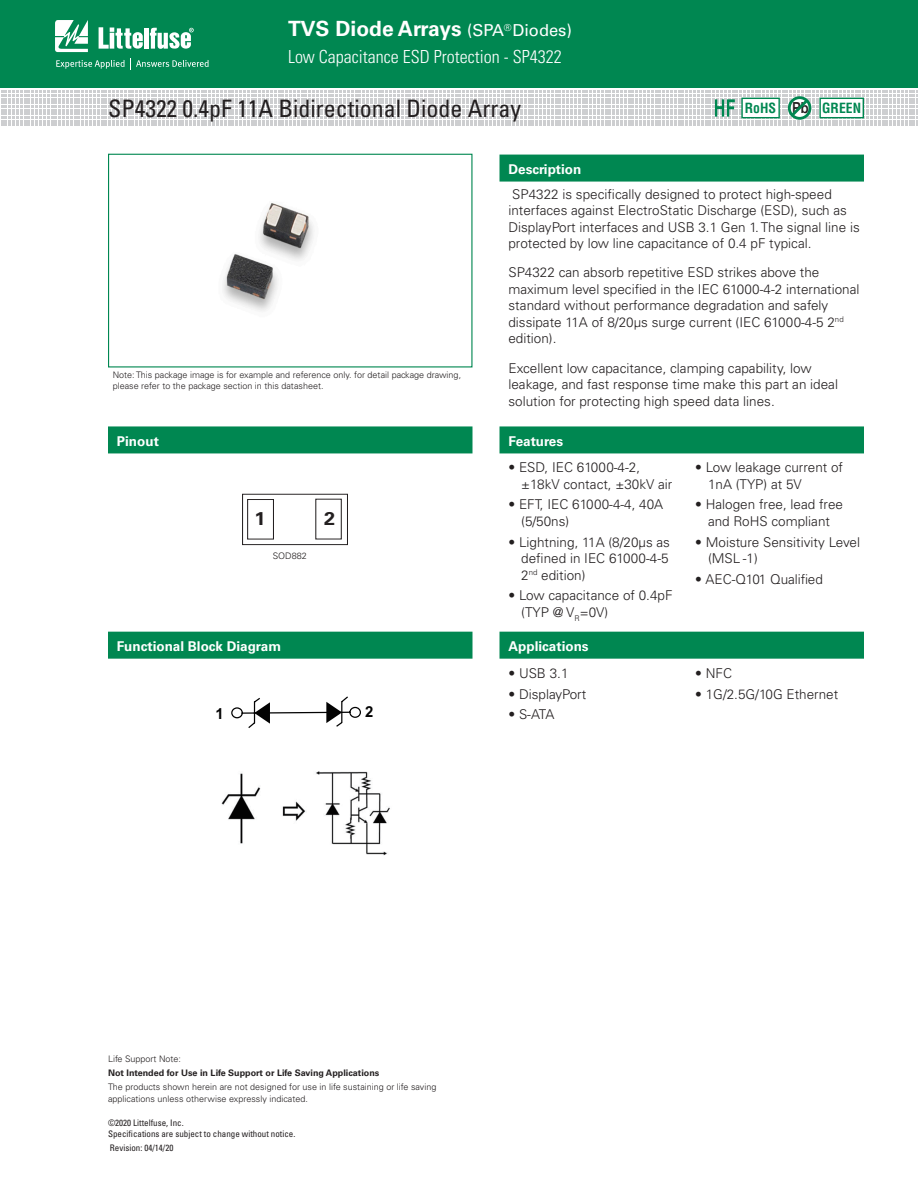
<style>
.page{position:relative;width:918px;height:1188px;background:#fff}
.page>*{position:absolute;margin:0;border:0;box-sizing:border-box;transform-origin:0 0}
.ch_subtitle_L{font:condensed 24px "Univers LT Std";color:#231f20}
.t1{font:700 21px "Univers LT Std";color:#fff}
.t2{font:700 18.45px "Univers LT Std";color:#231f20;scale:1.07 1}
.t3{font:300 condensed 18px "Univers LT Std";color:#fff}
.image{font:700 expanded 15.15px "Univers LT Std";color:#231f20;scale:.7 1}
.t4{font:700 15.15px "Arial";color:#030303}
.image-2{font:700 condensed 13.65px "Helvetica LT Std";color:#008751}
.bulletlist2{font:300 13.5px/16.5px "Univers LT Std";color:#231f20}
.t5{font:700 13.5px "Univers LT Std";color:#fff}
.Notesleft{font:300 9px/12px "Univers LT Std";color:#231f20}
.t6{font:condensed 9px/10.8px "Univers LT Std";color:#231f20}
.Notesleft-2{font:700 9px "Univers LT Std";color:#231f20}
.s1{font-weight:400;font-size:16.5px}
</style>
<div class="page">
<div style="left:0;top:0;width:918px;height:88px;background:#008751"></div>
<svg style="left:55px;top:20px;width:33px;height:32px"></svg>
<hr style="left:144px;top:28px;width:4px;height:21px;background:#fff">
<svg style="left:150px;top:28px;width:44px;height:21px"></svg>
<svg style="left:99px;top:27px;width:44px;height:22px"></svg>
<svg style="left:56px;top:58px;width:153px;height:11px"></svg>
<div style="left:500px;top:155px;width:364px;height:27px;background:#008751"></div>
<div style="left:500px;top:632px;width:364px;height:27px;background:#008751"></div>
<div style="left:500px;top:426px;width:364px;height:27px;background:#008751"></div>
<div style="left:108px;top:426px;width:364px;height:27px;background:#008751"></div>
<div style="left:108px;top:632px;width:364px;height:27px;background:#008751"></div>
<svg style="left:1px;top:91px;width:917px;height:35px"></svg>
<div style="left:820px;top:98px;width:43px;height:20px;background:#fff"></div>
<div style="left:819px;top:98px;width:45px;height:20px;border:1px solid #008751"></div>
<svg style="left:242px;top:493px;width:106px;height:52px"></svg>
<svg style="left:231px;top:696px;width:130px;height:32px"></svg>
<img style="left:221px;top:771px;width:169px;height:84px">
<img style="left:223px;top:203px;width:91px;height:108px">
<div style="left:108px;top:154px;width:364px;height:213px;border:1px solid #008751"></div>
<h2 class="t1" style="left:288px;top:16px;width:286px">TVS Diode Arrays <span class="s1">(SPA</span> <sup>®</sup> <span class="s1">Diodes)</span></h2>
<h3 class="t3" style="left:288px;top:45px;width:275px">Low Capacitance ESD Protection - SP4322</h3>
<p class="ch_subtitle_L" style="left:108px;top:93px;width:415px">SP4322 0.4pF 11A Bidirectional Diode Array</p>
<p class="t5" style="left:508px;top:161px;width:74px">Description</p>
<p class="image-2" style="left:745px;top:99px;width:33px">RoHS</p>
<p class="image" style="left:792px;top:99px;width:25px">Pb</p>
<p class="image-2" style="left:822px;top:99px;width:40px">GREEN</p>
<p class="Notesleft" style="left:113px;top:370px;width:350px;line-height:10.8px">Note: This package image is for example and reference only. for detail package drawing, please refer to the package section in this datasheet.</p>
<p class="t5" style="left:117px;top:433px;width:43px">Pinout</p>
<p class="t2" style="left:255px;top:508px;width:12px">1</p>
<p class="t2" style="left:324px;top:508px;width:12px">2</p>
<p class="Notesleft" style="left:273px;top:550px;width:36px">SOD882</p>
<p class="t5" style="left:117px;top:638px;width:166px">Functional Block Diagram</p>
<p class="t4" style="left:215px;top:703px;width:10px">1</p>
<p class="t4" style="left:365px;top:701px;width:10px">2</p>
<p class="bulletlist2" style="left:508px;top:186px;width:353px">SP4322 is specifically designed to protect high-speed interfaces against ElectroStatic Discharge (ESD), such as DisplayPort interfaces and USB 3.1 Gen 1. The signal line is protected by low line capacitance of 0.4 pF typical.</p>
<p class="bulletlist2" style="left:508px;top:264px;width:353px">SP4322 can absorb repetitive ESD strikes above the maximum level specified in the IEC 61000-4-2 international standard without performance degradation and safely dissipate 11A of 8/20μs surge current (IEC 61000-4-5 2<sup>nd </sup>edition).</p>
<p class="bulletlist2" style="left:508px;top:360px;width:331px">Excellent low capacitance, clamping capability, low leakage, and fast response time make this part an ideal solution for protecting high speed data lines.</p>
<p class="t5" style="left:508px;top:433px;width:56px">Features</p>
<p class="bulletlist2" style="left:521px;top:459px;width:153px;text-indent:-13px">• ESD, IEC 61000-4-2, ±18kV contact, ±30kV air</p>
<p class="bulletlist2" style="left:521px;top:496px;width:144px;text-indent:-13px">• EFT, IEC 61000-4-4, 40A (5/50ns)</p>
<p class="bulletlist2" style="left:521px;top:534px;width:150px;text-align:justify;text-indent:-13px">• Lightning, 11A (8/20μs as defined in IEC 61000-4-5<br>2<sup>nd</sup> edition)</p>
<p class="bulletlist2" style="left:521px;top:587px;width:153px;text-indent:-13px">• Low capacitance of 0.4pF (TYP @ V<sub>R</sub>=0V)</p>
<p class="bulletlist2" style="left:708px;top:459px;width:137px;text-indent:-13px">• Low leakage current of<br>1nA (TYP) at 5V</p>
<p class="bulletlist2" style="left:695px;top:496px;width:149px;text-align:center">• Halogen free, lead free and RoHS compliant</p>
<p class="bulletlist2" style="left:708px;top:534px;width:154px;text-indent:-13px">• Moisture Sensitivity Level (MSL -1)</p>
<p class="bulletlist2" style="left:695px;top:571px;width:129px">• AEC-Q101 Qualified</p>
<p class="t5" style="left:508px;top:638px;width:82px">Applications</p>
<p class="bulletlist2" style="left:508px;top:665px;width:62px">• USB 3.1</p>
<p class="bulletlist2" style="left:508px;top:686px;width:79px">• DisplayPort</p>
<p class="bulletlist2" style="left:508px;top:706px;width:47px">• S-ATA</p>
<p class="bulletlist2" style="left:695px;top:665px;width:38px">• NFC</p>
<p class="bulletlist2" style="left:695px;top:686px;width:145px">• 1G/2.5G/10G Ethernet</p>
<p class="Notesleft" style="left:108px;top:1053px;width:75px">Life Support Note:</p>
<p class="Notesleft-2" style="left:108px;top:1068px;width:273px">Not Intended for Use in Life Support or Life Saving Applications</p>
<p class="Notesleft" style="left:108px;top:1081px;width:330px">The products shown herein are not designed for use in life sustaining or life saving applications unless otherwise expressly indicated.</p>
<p class="t6" style="left:108px;top:1118px;width:189px">©2020 Littelfuse, Inc.<br>Specifications are subject to change without notice.</p>
<p class="t6" style="left:110px;top:1143px;width:65px">Revision: 04/14/20</p>
</div>
